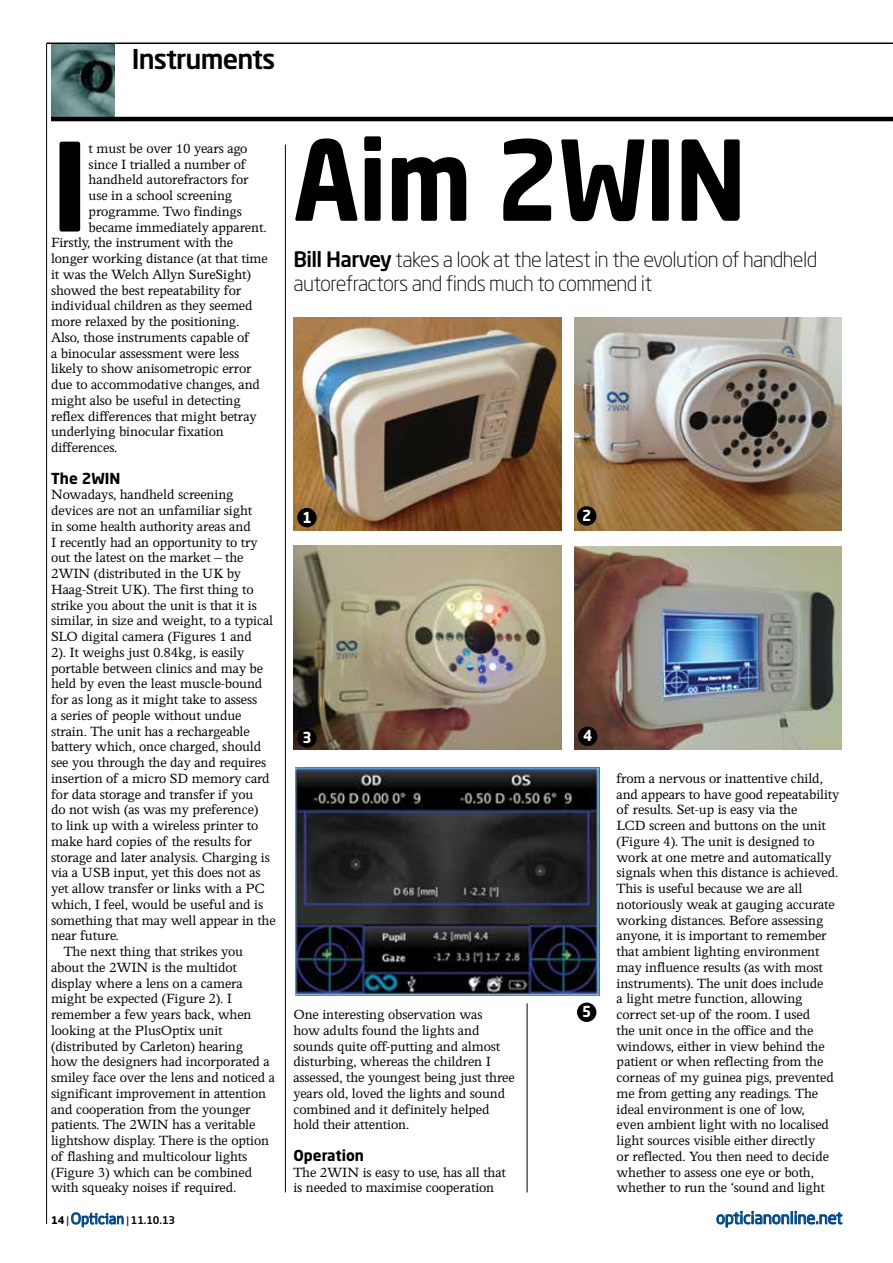
<style>
.page{position:relative;width:893px;height:1263px;background:#fff}
.page>*{position:absolute;margin:0;border:0;box-sizing:border-box;transform-origin:0 0}
.t1{font:700 121.05px "Neo Sans Std";color:#000}
.t2{font:700 109.5px "Neo Sans Std";letter-spacing:-.01em;color:#000;scale:.9 1}
.t3{font:500 27px "Neo Sans Std";letter-spacing:-.03em;color:#000}
.t4{font:300 21px/24px "Neo Sans Std";letter-spacing:-.03em;color:#000}
.t5{font:16.5px "Neo Sans Std";letter-spacing:-.01em;color:#004785}
.t6{font:15px/15.8px "Perrywood MT Std";letter-spacing:-.01em;color:#000}
.t7{font:15px "Felbridge Std";letter-spacing:.01em;color:#004785;scale:.91 1}
.t8{font:700 15px "Neo Sans Std";color:#000}
.t9{font:700 15px "Neo Sans Std";color:#fff;scale:.95 1}
.s1{font-weight:500}
.s2{font-family:"Neo Sans Std";font-weight:700;font-size:10.5px;color:#000}
.s3{font-family:"Neo Sans Std";font-size:10.5px;color:#000}
.s4{font-family:"Neo Sans Std";font-weight:500;font-size:10.5px;color:#000}
</style>
<div class="page">
<img style="left:51px;top:44px;width:64px;height:73px">
<hr style="left:46px;top:43px;width:1px;height:1181px;background:#000">
<hr style="left:51px;top:117px;width:842px;height:4px;background:#000">
<hr style="left:47px;top:43px;width:846px;height:1px;background:#000">
<svg style="left:716px;top:1211px;width:127px;height:17px"></svg>
<svg style="left:71px;top:1212px;width:53px;height:15px"></svg>
<hr style="left:285px;top:145px;width:1px;height:1047px;background:#000">
<hr style="left:527px;top:1003px;width:1px;height:189px;background:#000">
<img style="left:293px;top:318px;width:268px;height:213px">
<img style="left:574px;top:318px;width:268px;height:213px">
<img style="left:574px;top:547px;width:268px;height:202px">
<img style="left:295px;top:767px;width:305px;height:228px">
<img style="left:293px;top:546px;width:268px;height:203px">
<div style="left:298px;top:509px;width:18px;height:17px;background:#000;border-radius:50%"></div>
<div style="left:297px;top:508px;width:20px;height:19px;border:2px solid #000;border-radius:50%"></div>
<div style="left:578px;top:507px;width:18px;height:18px;background:#000;border-radius:50%"></div>
<div style="left:577px;top:506px;width:19px;height:20px;border:2px solid #000;border-radius:50%"></div>
<div style="left:298px;top:729px;width:18px;height:18px;background:#000;border-radius:50%"></div>
<div style="left:297px;top:728px;width:20px;height:20px;border:2px solid #000;border-radius:50%"></div>
<div style="left:579px;top:727px;width:18px;height:18px;background:#000;border-radius:50%"></div>
<div style="left:578px;top:727px;width:19px;height:19px;border:2px solid #000;border-radius:50%"></div>
<div style="left:578px;top:1003px;width:18px;height:18px;background:#000;border-radius:50%"></div>
<div style="left:577px;top:1002px;width:19px;height:20px;border:2px solid #000;border-radius:50%"></div>
<h3 class="t3" style="left:132px;top:42px;width:145px">Instruments</h3>
<h1 class="t1" style="left:51px;top:109px;width:39px">I</h1>
<p class="t6" style="left:89px;top:140px;width:160px">t must be over 10 years ago</p>
<p class="t6" style="left:89px;top:156px;width:159px">since I trialled a number of</p>
<p class="t6" style="left:89px;top:172px;width:161px">handheld autorefractors for</p>
<p class="t6" style="left:89px;top:187px;width:145px">use in a school screening</p>
<p class="t6" style="left:89px;top:203px;width:155px">programme. Two findings</p>
<p class="t6" style="left:89px;top:219px;width:179px">became immediately apparent.</p>
<p class="t6" style="left:51px;top:235px;width:184px">Firstly, the instrument with the</p>
<p class="t6" style="left:51px;top:250px;width:218px">longer working distance (at that time</p>
<p class="t6" style="left:51px;top:266px;width:202px">it was the Welch Allyn SureSight)</p>
<p class="t6" style="left:51px;top:282px;width:192px">showed the best repeatability for</p>
<p class="t6" style="left:51px;top:298px;width:203px">individual children as they seemed</p>
<p class="t6" style="left:51px;top:313px;width:190px">more relaxed by the positioning.</p>
<p class="t6" style="left:51px;top:329px;width:199px">Also, those instruments capable of</p>
<p class="t6" style="left:51px;top:345px;width:190px">a binocular assessment were less</p>
<p class="t6" style="left:51px;top:361px;width:202px">likely to show anisometropic error</p>
<p class="t6" style="left:51px;top:376px;width:211px">due to accommodative changes, and</p>
<p class="t6" style="left:51px;top:392px;width:191px">might also be useful in detecting</p>
<p class="t6" style="left:51px;top:408px;width:207px">reflex differences that might betray</p>
<p class="t6" style="left:51px;top:424px;width:174px">underlying binocular fixation</p>
<p class="t6" style="left:51px;top:439px;width:68px">differences.</p>
<p class="t8" style="left:51px;top:468px;width:71px">The 2WIN</p>
<p class="t6" style="left:51px;top:487px;width:184px">Nowadays, handheld screening</p>
<p class="t6" style="left:51px;top:502px;width:203px">devices are not an unfamiliar sight</p>
<p class="t6" style="left:51px;top:518px;width:201px">in some health authority areas and</p>
<p class="t6" style="left:51px;top:534px;width:208px">I recently had an opportunity to try</p>
<p class="t6" style="left:51px;top:550px;width:194px">out the latest on the market – the</p>
<p class="t6" style="left:51px;top:565px;width:192px">2WIN (distributed in the UK by</p>
<p class="t6" style="left:51px;top:581px;width:204px">Haag-Streit UK). The first thing to</p>
<p class="t6" style="left:51px;top:597px;width:207px">strike you about the unit is that it is</p>
<p class="t6" style="left:51px;top:613px;width:224px">similar, in size and weight, to a typical</p>
<p class="t6" style="left:51px;top:628px;width:202px">SLO digital camera (Figures 1 and</p>
<p class="t6" style="left:51px;top:644px;width:195px">2). It weighs just 0.84kg, is easily</p>
<p class="t6" style="left:51px;top:660px;width:214px">portable between clinics and may be</p>
<p class="t6" style="left:51px;top:676px;width:213px">held by even the least muscle-bound</p>
<p class="t6" style="left:51px;top:691px;width:208px">for as long as it might take to assess</p>
<p class="t6" style="left:51px;top:707px;width:192px">a series of people without undue</p>
<p class="t6" style="left:51px;top:723px;width:200px">strain. The unit has a rechargeable</p>
<p class="t6" style="left:51px;top:739px;width:212px">battery which, once charged, should</p>
<p class="t6" style="left:51px;top:754px;width:217px">see you through the day and requires</p>
<p class="t6" style="left:51px;top:770px;width:220px">insertion of a micro SD memory card</p>
<p class="t6" style="left:51px;top:786px;width:204px">for data storage and transfer if you</p>
<p class="t6" style="left:51px;top:802px;width:209px">do not wish (as was my preference)</p>
<p class="t6" style="left:51px;top:817px;width:209px">to link up with a wireless printer to</p>
<p class="t6" style="left:51px;top:833px;width:202px">make hard copies of the results for</p>
<p class="t6" style="left:51px;top:849px;width:220px">storage and later analysis. Charging is</p>
<p class="t6" style="left:51px;top:865px;width:211px">via a USB input, yet this does not as</p>
<p class="t6" style="left:51px;top:880px;width:215px">yet allow transfer or links with a PC</p>
<p class="t6" style="left:51px;top:896px;width:214px">which, I feel, would be useful and is</p>
<p class="t6" style="left:51px;top:912px;width:226px">something that may well appear in the</p>
<p class="t6" style="left:51px;top:928px;width:69px">near future.</p>
<p class="t6" style="left:64px;top:943px;width:181px">The next thing that strikes you</p>
<p class="t6" style="left:51px;top:959px;width:187px">about the 2WIN is the multidot</p>
<p class="t6" style="left:51px;top:975px;width:193px">display where a lens on a camera</p>
<p class="t6" style="left:51px;top:991px;width:183px">might be expected (Figure 2). I</p>
<p class="t6" style="left:51px;top:1006px;width:202px">remember a few years back, when</p>
<p class="t6" style="left:51px;top:1022px;width:173px">looking at the PlusOptix unit</p>
<p class="t6" style="left:51px;top:1038px;width:194px">(distributed by Carleton) hearing</p>
<p class="t6" style="left:51px;top:1054px;width:220px">how the designers had incorporated a</p>
<p class="t6" style="left:51px;top:1069px;width:226px">smiley face over the lens and noticed a</p>
<p class="t6" style="left:51px;top:1085px;width:217px">significant improvement in attention</p>
<p class="t6" style="left:51px;top:1101px;width:201px">and cooperation from the younger</p>
<p class="t6" style="left:51px;top:1117px;width:206px">patients. The 2WIN has a veritable</p>
<p class="t6" style="left:51px;top:1132px;width:220px">lightshow display. There is the option</p>
<p class="t6" style="left:51px;top:1148px;width:198px">of flashing and multicolour lights</p>
<p class="t6" style="left:51px;top:1164px;width:203px">(Figure 3) which can be combined</p>
<p class="t6" style="left:51px;top:1180px;width:187px">with squeaky noises if required.</p>
<h2 class="t2" style="left:293px;top:110px;width:505px">Aim 2WIN</h2>
<h3 class="t4" style="left:293px;top:247px;width:525px"><span class="s1">Bill Harvey</span> takes a look at the latest in the evolution of handheld autorefractors and finds much to commend it</h3>
<p class="t9" style="left:302px;top:507px;width:11px">1</p>
<p class="t9" style="left:582px;top:506px;width:11px">2</p>
<p class="t9" style="left:302px;top:728px;width:11px">3</p>
<p class="t9" style="left:583px;top:726px;width:11px">4</p>
<p class="t6" style="left:293px;top:1006px;width:223px">One interesting observation was<br>how adults found the lights and sounds quite off-putting and almost disturbing, whereas the children I assessed, the youngest being just three years old, loved the lights and sound combined and it definitely helped hold their attention.</p>
<p class="t8" style="left:293px;top:1146px;width:72px">Operation</p>
<p class="t6" style="left:293px;top:1164px;width:214px">The 2WIN is easy to use, has all that is needed to maximise cooperation</p>
<p class="t9" style="left:582px;top:1002px;width:11px">5</p>
<p class="t6" style="left:617px;top:770px;width:224px">from a nervous or inattentive child, and appears to have good repeatability of results. Set-up is easy via the<br>LCD screen and buttons on the unit (Figure 4). The unit is designed to work at one metre and automatically signals when this distance is achieved.<br>This is useful because we are all notoriously weak at gauging accurate working distances. Before assessing anyone, it is important to remember that ambient lighting environment may influence results (as with most instruments). The unit does include<br>a light metre function, allowing correct set-up of the room. I used<br>the unit once in the office and the windows, either in view behind the patient or when reflecting from the corneas of my guinea pigs, prevented me from getting any readings. The ideal environment is one of low,<br>even ambient light with no localised light sources visible either directly<br>or reflected. You then need to decide whether to assess one eye or both, whether to run the ‘sound and light</p>
<p class="t7" style="left:51px;top:1209px;width:138px"><span class="s2">14</span> <span class="s3">|</span> Optician <span class="s3">|</span> <span class="s4">11.10.13</span></p>
<p class="t5" style="left:716px;top:1208px;width:128px">opticianonline.net</p>
</div>
